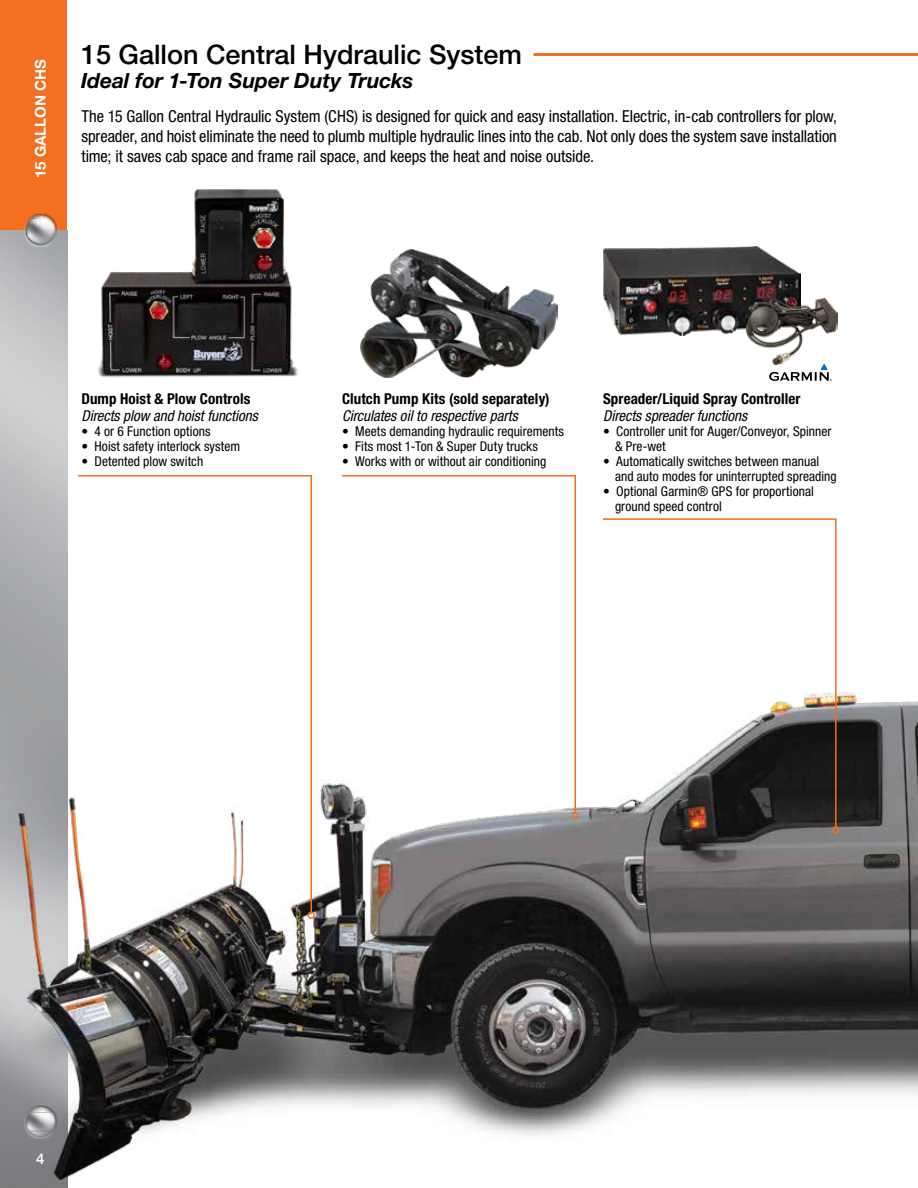
<style>
.page{position:relative;width:918px;height:1188px;background:#fff}
.page>*{position:absolute;margin:0;border:0;box-sizing:border-box;transform-origin:0 0}
.t1{font:500 27px "Helvetica Neue LT Pro";color:#000}
.t2{font:italic 700 21px "Helvetica Neue LT Pro";color:#000}
.t3{font:condensed 16.5px/19.8px "Helvetica Neue LT Pro";letter-spacing:-.005em;color:#000;text-align:justify}
.t4{font:700 condensed 15px "Helvetica Neue LT Pro";letter-spacing:.005em;color:#000}
.t5{font:italic condensed 15px "Helvetica Neue LT Pro";color:#000}
.t6{font:700 15px "Helvetica Neue LT Pro";color:#fff}
.t7{font:500 15px "Helvetica Neue LT Pro";color:#fff}
.t8{font:condensed 13.5px/15px "Helvetica Neue LT Pro";letter-spacing:.005em;color:#000}
</style>
<div class="page">
<div style="left:0;top:0;width:68px;height:231px;background:#f36f21"></div>
<img style="left:0;top:231px;width:68px;height:957px">
<div style="left:24px;top:213px;width:34px;height:27px;background:#a1a3a5"></div>
<div style="left:24px;top:213px;width:34px;height:26px;background:#fff;opacity:.75"></div>
<div style="left:24px;top:221px;width:33px;height:26px;background:#000;opacity:.75"></div>
<img style="left:0;top:529px;width:918px;height:650px">
<svg style="left:601px;top:518px;width:236px;height:310px"></svg>
<div style="left:832px;top:826px;width:8px;height:8px;border:2px solid #f36f21;border-radius:50%"></div>
<img style="left:360px;top:250px;width:198px;height:128px">
<img style="left:603px;top:247px;width:198px;height:89px">
<svg style="left:340px;top:475px;width:237px;height:339px"></svg>
<div style="left:572px;top:812px;width:7px;height:8px;border:2px solid #f36f21;border-radius:50%"></div>
<svg style="left:76px;top:475px;width:237px;height:439px"></svg>
<div style="left:308px;top:911px;width:7px;height:8px;border:2px solid #f36f21;border-radius:50%"></div>
<img style="left:746px;top:299px;width:92px;height:65px">
<svg style="left:769px;top:364px;width:63px;height:17px"></svg>
<img style="left:98px;top:190px;width:200px;height:187px">
<hr style="left:534px;top:53px;width:384px;height:3px;background:#f36f21">
<p class="t6" style="left:31px;top:178px;width:121px;rotate:-90deg">15 GALLON CHS</p>
<h1 class="t1" style="left:81px;top:38px;width:443px">15 Gallon Central Hydraulic System</h1>
<h2 class="t2" style="left:81px;top:67px;width:334px">Ideal for 1-Ton Super Duty Trucks</h2>
<p class="t3" style="left:81px;top:107px;width:757px">The 15 Gallon Central Hydraulic System (CHS) is designed for quick and easy installation. Electric, in-cab controllers for plow, spreader, and hoist eliminate the need to plumb multiple hydraulic lines into the cab. Not only does the system save installation time; it saves cab space and frame rail space, and keeps the heat and noise outside.</p>
<p class="t4" style="left:81px;top:390px;width:171px">Dump Hoist &amp; Plow Controls</p>
<p class="t5" style="left:81px;top:407px;width:178px">Directs plow and hoist functions</p>
<p class="t8" style="left:81px;top:423px;width:131px">• 4 or 6 Function options</p>
<p class="t8" style="left:81px;top:438px;width:160px">• Hoist safety interlock system</p>
<p class="t8" style="left:81px;top:453px;width:123px">• Detented plow switch</p>
<p class="t4" style="left:342px;top:390px;width:209px">Clutch Pump Kits (sold separately)</p>
<p class="t5" style="left:342px;top:407px;width:177px">Circulates oil to respective parts</p>
<p class="t8" style="left:342px;top:423px;width:224px">• Meets demanding hydraulic requirements</p>
<p class="t8" style="left:342px;top:438px;width:197px">• Fits most 1-Ton &amp; Super Duty trucks</p>
<p class="t8" style="left:342px;top:453px;width:206px">• Works with or without air conditioning</p>
<p class="t4" style="left:603px;top:390px;width:199px">Spreader/Liquid Spray Controller</p>
<p class="t5" style="left:603px;top:407px;width:146px">Directs spreader functions</p>
<p class="t8" style="left:615px;top:423px;width:218px;text-indent:-12px">• Controller unit for Auger/Conveyor, Spinner &amp; Pre-wet</p>
<p class="t8" style="left:615px;top:453px;width:223px;text-indent:-12px">• Automatically switches between manual and auto modes for uninterrupted spreading</p>
<p class="t8" style="left:615px;top:483px;width:200px;text-indent:-12px">• Optional Garmin® GPS for proportional ground speed control</p>
<p class="t7" style="left:36px;top:1150px;width:10px">4</p>
</div>
